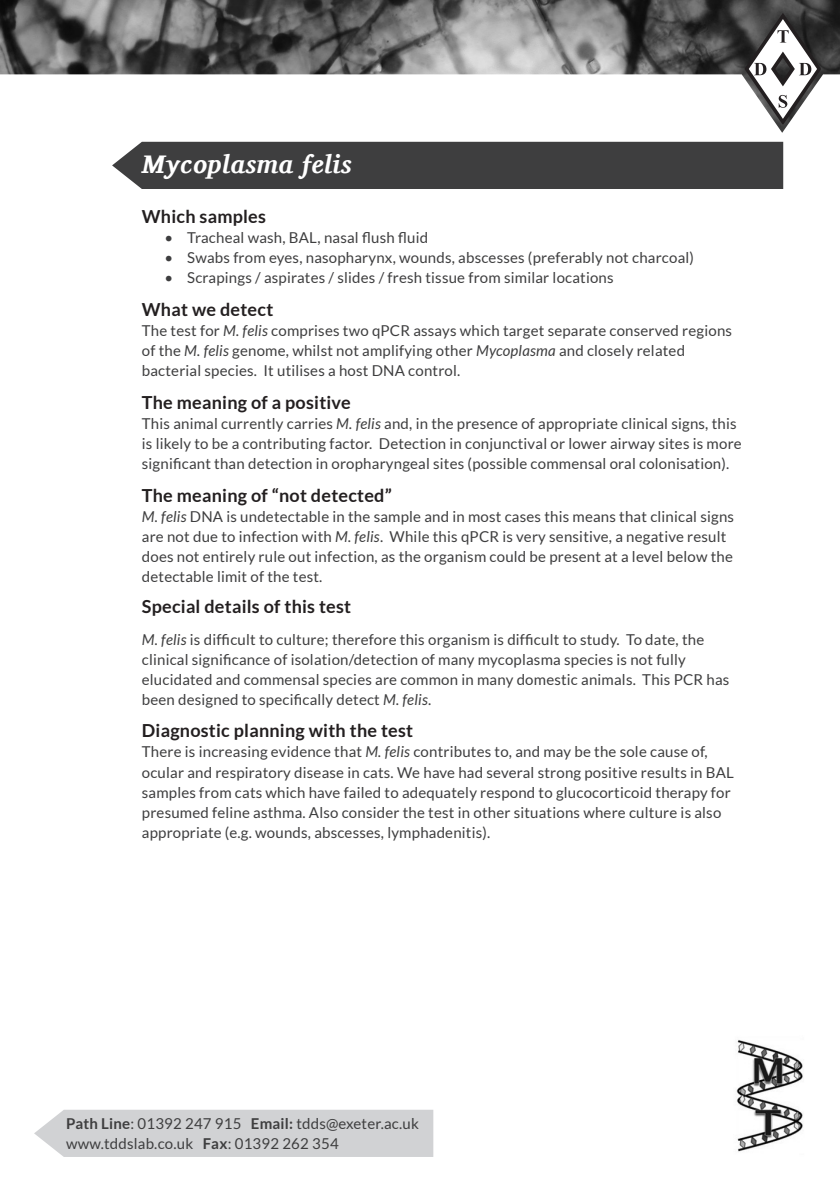
<style>
.page{position:relative;width:840px;height:1191px;background:#fff}
.page>*{position:absolute;margin:0;border:0;box-sizing:border-box;transform-origin:0 0}
.Heading_Italic{font:italic 700 26px "Charis SIL";letter-spacing:.015em;color:#fff}
.Test_Heading{font:700 18px "Lato";letter-spacing:.015em;color:#231f20}
.Body_Main{font:700 18px "Lato";letter-spacing:.015em;color:#231f20}
.Body_Main-2{font:15px/20px "Lato";letter-spacing:.015em;color:#3e3e3f}
.s1{font-style:italic}
.s2{font-weight:700}
</style>
<div class="page">
<div style="left:112px;top:142px;width:670px;height:47px;background:#3e3e3f"></div>
<img style="left:0;top:0;width:839px;height:133px">
<svg style="left:744px;top:13px;width:76px;height:111px"></svg>
<div style="left:34px;top:1109px;width:399px;height:48px;background:#d1d2d4"></div>
<img style="left:736px;top:1040px;width:67px;height:112px">
<p class="Heading_Italic" style="left:142px;top:149px;width:211px">Mycoplasma felis</p>
<p class="Test_Heading" style="left:142px;top:206px;width:125px">Which samples</p>
<p class="Body_Main-2" style="left:164px;top:227px;width:265px">• Tracheal wash, BAL, nasal flush fluid</p>
<p class="Body_Main-2" style="left:164px;top:247px;width:530px">• Swabs from eyes, nasopharynx, wounds, abscesses (preferably not charcoal)</p>
<p class="Body_Main-2" style="left:164px;top:267px;width:450px">• Scrapings / aspirates / slides / fresh tissue from similar locations</p>
<p class="Test_Heading" style="left:142px;top:299px;width:133px">What we detect</p>
<p class="Body_Main-2" style="left:142px;top:320px;width:591px">The test for <span class="s1">M. felis</span> comprises two qPCR assays which target separate conserved regions of the <span class="s1">M. felis</span> genome, whilst not amplifying other <span class="s1">Mycoplasma</span> and closely related bacterial species. It utilises a host DNA control.</p>
<p class="Test_Heading" style="left:142px;top:392px;width:210px">The meaning of a positive</p>
<p class="Body_Main-2" style="left:142px;top:413px;width:601px">This animal currently carries <span class="s1">M. felis</span> and, in the presence of appropriate clinical signs, this is likely to be a contributing factor. Detection in conjunctival or lower airway sites is more significant than detection in oropharyngeal sites (possible commensal oral colonisation).</p>
<p class="Test_Heading" style="left:142px;top:485px;width:251px">The meaning of “not detected”</p>
<p class="Body_Main-2" style="left:142px;top:506px;width:593px"><span class="s1">M. felis</span> DNA is undetectable in the sample and in most cases this means that clinical signs are not due to infection with <span class="s1">M. felis</span>. While this qPCR is very sensitive, a negative result does not entirely rule out infection, as the organism could be present at a level below the detectable limit of the test.</p>
<p class="Body_Main" style="left:142px;top:596px;width:211px">Special details of this test</p>
<p class="Body_Main-2" style="left:142px;top:629px;width:588px"><span class="s1">M. felis</span> is difficult to culture; therefore this organism is difficult to study. To date, the clinical significance of isolation/detection of many mycoplasma species is not fully elucidated and commensal species are common in many domestic animals. This PCR has been designed to specifically detect <span class="s1">M. felis</span>.</p>
<p class="Test_Heading" style="left:142px;top:720px;width:273px">Diagnostic planning with the test</p>
<p class="Body_Main-2" style="left:142px;top:742px;width:593px">There is increasing evidence that <span class="s1">M. felis</span> contributes to, and may be the sole cause of, ocular and respiratory disease in cats. We have had several strong positive results in BAL samples from cats which have failed to adequately respond to glucocorticoid therapy for presumed feline asthma. Also consider the test in other situations where culture is also appropriate (e.g. wounds, abscesses, lymphadenitis).</p>
<p class="Body_Main-2" style="left:66px;top:1113px;width:354px"><span class="s2">Path Line</span>: 01392 247 915 <span class="s2">Email:</span> tdds@exeter.ac.uk www.tddslab.co.uk <span class="s2">Fax</span>: 01392 262 354</p>
</div>
